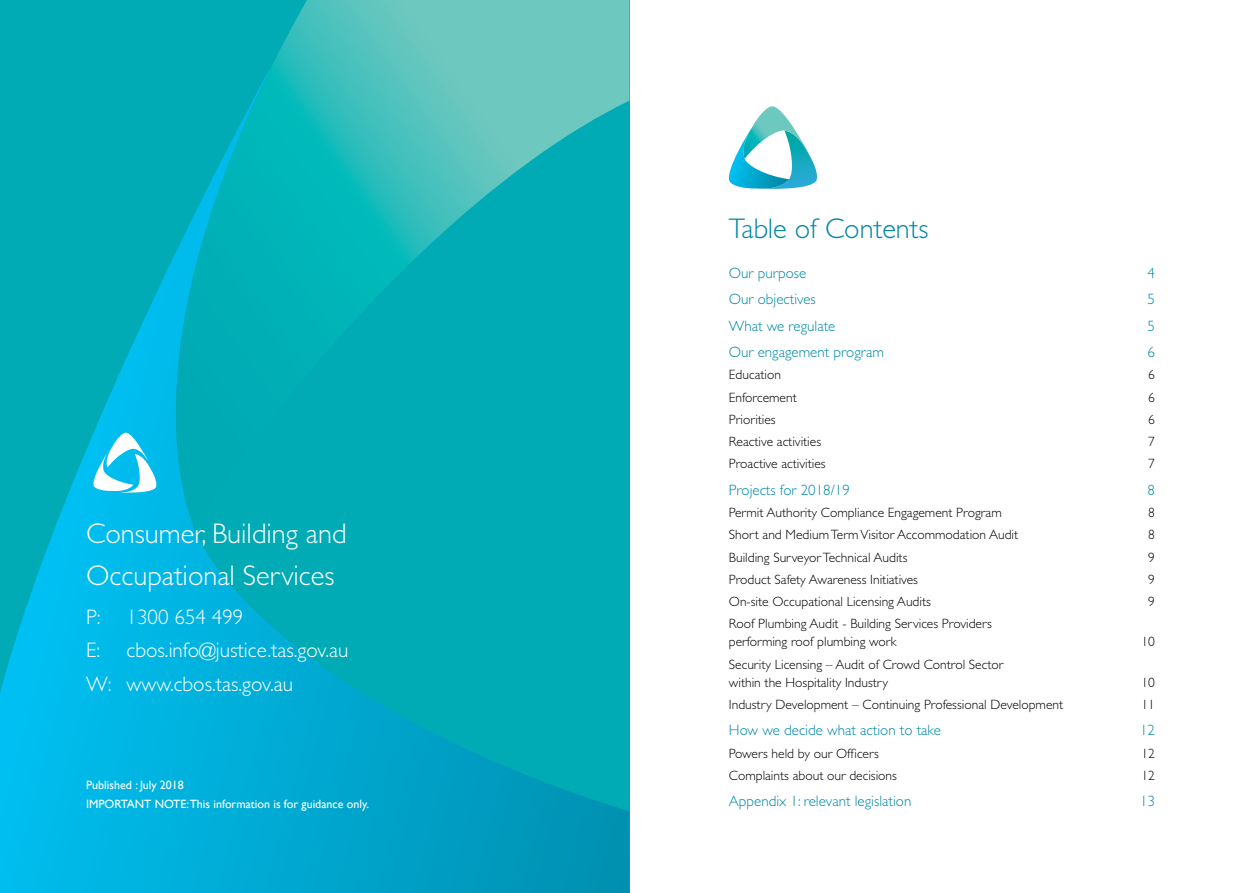
<style>
.page{position:relative;width:1259px;height:893px;background:#fff}
.page>*{position:absolute;margin:0;border:0;box-sizing:border-box;transform-origin:0 0}
.body{font:300 28.5px "Gill Sans";color:#fff}
.header2{font:300 28.5px "Gill Sans";color:#0088a5}
.body-2{font:300 21px "Gill Sans";color:#fff}
.contents_header{font:300 15px "Gill Sans";color:#0088a5}
.contents_body_1{font:300 13.5px/18px "Gill Sans";color:#000}
.body-3{font:12px "Gill Sans";color:#fff}
</style>
<div class="page">
<div style="left:0;top:0;width:629px;height:893px;background:#00abb5"></div>
<svg style="left:0;top:253px;width:629px;height:640px"></svg>
<svg style="left:176px;top:0;width:453px;height:525px"></svg>
<svg style="left:728px;top:106px;width:89px;height:83px"></svg>
<svg style="left:91px;top:433px;width:67px;height:61px;background:#5cd4f3"></svg>
<p class="body" style="left:86px;top:517px;width:262px">Consumer, Building and</p>
<p class="body" style="left:86px;top:560px;width:250px">Occupational Services</p>
<p class="body-2" style="left:86px;top:605px;width:159px">P: 1300 654 499</p>
<p class="body-2" style="left:86px;top:639px;width:16px">E:</p>
<p class="body-2" style="left:127px;top:639px;width:223px">cbos.info@justice.tas.gov.au</p>
<p class="body-2" style="left:86px;top:672px;width:208px">W: www.cbos.tas.gov.au</p>
<p class="body-3" style="left:86px;top:777px;width:99px">Published : July 2018</p>
<p class="body-3" style="left:86px;top:797px;width:284px">IMPORTANT NOTE:This information is for guidance only.</p>
<p class="header2" style="left:729px;top:213px;width:201px">Table of Contents</p>
<p class="contents_header" style="left:729px;top:264px;width:79px">Our purpose</p>
<p class="contents_header" style="left:1147px;top:264px;width:9px">4</p>
<p class="contents_header" style="left:729px;top:291px;width:88px">Our objectives</p>
<p class="contents_header" style="left:1147px;top:291px;width:9px">5</p>
<p class="contents_header" style="left:729px;top:317px;width:108px">What we regulate</p>
<p class="contents_header" style="left:1147px;top:317px;width:9px">5</p>
<p class="contents_header" style="left:729px;top:344px;width:157px">Our engagement program</p>
<p class="contents_header" style="left:1147px;top:344px;width:9px">6</p>
<p class="contents_body_1" style="left:729px;top:366px;width:54px">Education</p>
<p class="contents_body_1" style="left:1148px;top:366px;width:8px">6</p>
<p class="contents_body_1" style="left:729px;top:388px;width:69px">Enforcement</p>
<p class="contents_body_1" style="left:1148px;top:388px;width:8px">6</p>
<p class="contents_body_1" style="left:729px;top:410px;width:48px">Priorities</p>
<p class="contents_body_1" style="left:1148px;top:410px;width:8px">6</p>
<p class="contents_body_1" style="left:729px;top:433px;width:94px">Reactive activities</p>
<p class="contents_body_1" style="left:1148px;top:433px;width:8px">7</p>
<p class="contents_body_1" style="left:729px;top:455px;width:98px">Proactive activities</p>
<p class="contents_body_1" style="left:1148px;top:455px;width:8px">7</p>
<p class="contents_header" style="left:729px;top:481px;width:123px">Projects for 2018/19</p>
<p class="contents_header" style="left:1147px;top:481px;width:9px">8</p>
<p class="contents_body_1" style="left:729px;top:504px;width:274px">Permit Authority Compliance Engagement Program</p>
<p class="contents_body_1" style="left:1148px;top:504px;width:8px">8</p>
<p class="contents_body_1" style="left:729px;top:526px;width:291px">Short and Medium Term Visitor Accommodation Audit</p>
<p class="contents_body_1" style="left:1148px;top:526px;width:8px">8</p>
<p class="contents_body_1" style="left:729px;top:548px;width:180px">Building Surveyor Technical Audits</p>
<p class="contents_body_1" style="left:1148px;top:548px;width:8px">9</p>
<p class="contents_body_1" style="left:729px;top:570px;width:191px">Product Safety Awareness Initiatives</p>
<p class="contents_body_1" style="left:1148px;top:570px;width:8px">9</p>
<p class="contents_body_1" style="left:729px;top:593px;width:203px">On-site Occupational Licensing Audits</p>
<p class="contents_body_1" style="left:1148px;top:593px;width:8px">9</p>
<p class="contents_body_1" style="left:729px;top:615px;width:264px">Roof Plumbing Audit - Building Services Providers performing roof plumbing work</p>
<p class="contents_body_1" style="left:1141px;top:633px;width:15px">10</p>
<p class="contents_body_1" style="left:729px;top:655px;width:276px">Security Licensing – Audit of Crowd Control Sector within the Hospitality Industry</p>
<p class="contents_body_1" style="left:1141px;top:673px;width:15px">10</p>
<p class="contents_body_1" style="left:729px;top:695px;width:336px">Industry Development – Continuing Professional Development</p>
<p class="contents_body_1" style="left:1141px;top:695px;width:15px">11</p>
<p class="contents_header" style="left:729px;top:722px;width:214px">How we decide what action to take</p>
<p class="contents_header" style="left:1140px;top:722px;width:16px">12</p>
<p class="contents_body_1" style="left:729px;top:744px;width:151px">Powers held by our Officers</p>
<p class="contents_body_1" style="left:1141px;top:744px;width:15px">12</p>
<p class="contents_body_1" style="left:729px;top:766px;width:169px">Complaints about our decisions</p>
<p class="contents_body_1" style="left:1141px;top:766px;width:15px">12</p>
<p class="contents_header" style="left:729px;top:793px;width:184px">Appendix 1: relevant legislation</p>
<p class="contents_header" style="left:1140px;top:793px;width:16px">13</p>
</div>
